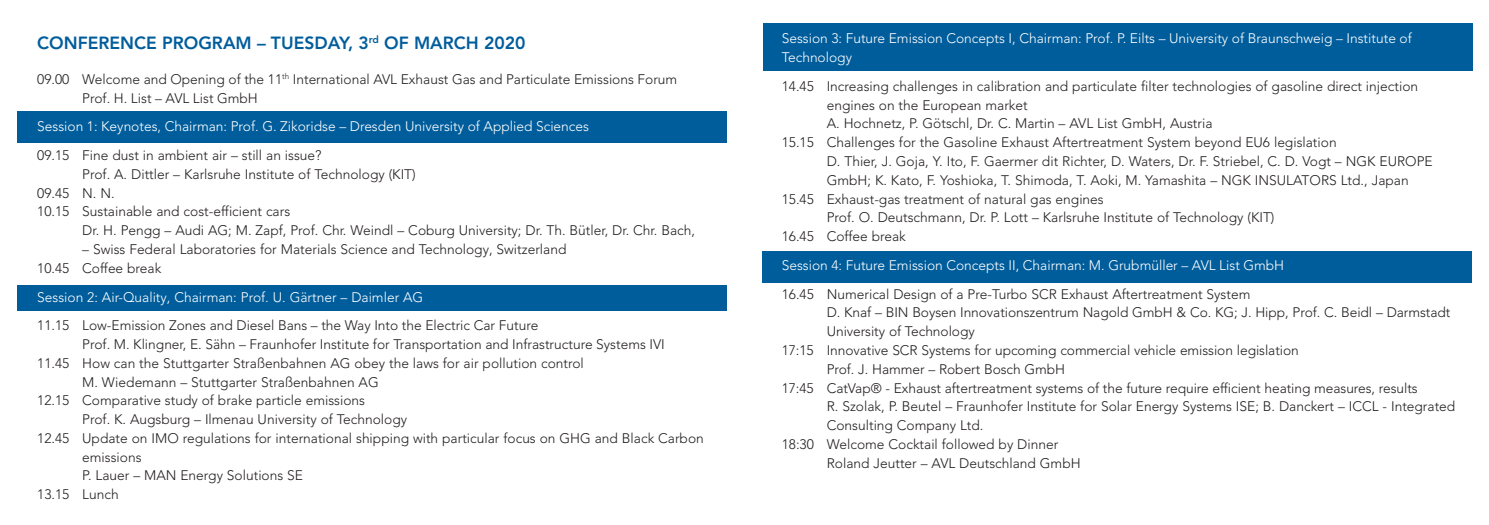
<style>
.page{position:relative;width:1489px;height:525px;background:#fff}
.page>*{position:absolute;margin:0;border:0;box-sizing:border-box;transform-origin:0 0}
.t1{font:800 17.5px "Avenir LT Pro";color:#005d9c}
.t2{font:300 13.75px/18.8px "Avenir LT Pro";color:#231f20}
.t3{font:300 13.75px/18.8px "Avenir LT Pro";color:#fff}
</style>
<div class="page">
<div style="left:762px;top:251px;width:708px;height:32px;background:#005d9c"></div>
<div style="left:763px;top:24px;width:709px;height:47px;background:#005d9c"></div>
<div style="left:18px;top:285px;width:708px;height:26px;background:#005d9c"></div>
<div style="left:18px;top:111px;width:708px;height:32px;background:#005d9c"></div>
<p class="t1" style="left:37px;top:32px;width:490px">CONFERENCE PROGRAM – TUESDAY, 3<sup>rd</sup> OF MARCH 2020</p>
<p class="t2" style="left:37px;top:70px;width:641px">09.00 Welcome and Opening of the 11<sup>th</sup> International AVL Exhaust Gas and Particulate Emissions Forum</p>
<p class="t2" style="left:82px;top:88px;width:177px">Prof. H. List – AVL List GmbH</p>
<p class="t3" style="left:37px;top:117px;width:553px">Session 1: Keynotes, Chairman: Prof. G. Zikoridse – Dresden University of Applied Sciences</p>
<p class="t2" style="left:37px;top:146px;width:286px">09.15 Fine dust in ambient air – still an issue?</p>
<p class="t2" style="left:37px;top:165px;width:380px;text-indent:45px">Prof. A. Dittler – Karlsruhe Institute of Technology (KIT)<br>09.45 N. N.</p>
<p class="t2" style="left:82px;top:202px;width:614px;text-indent:-45px">10.15 Sustainable and cost-efficient cars<br>Dr. H. Pengg – Audi AG; M. Zapf, Prof. Chr. Weindl – Coburg University; Dr. Th. Bütler, Dr. Chr. Bach,</p>
<p class="t2" style="left:82px;top:240px;width:485px">– Swiss Federal Laboratories for Materials Science and Technology, Switzerland</p>
<p class="t2" style="left:37px;top:258px;width:126px">10.45 Coffee break</p>
<p class="t3" style="left:37px;top:287px;width:387px">Session 2: Air-Quality, Chairman: Prof. U. Gärtner – Daimler AG</p>
<p class="t2" style="left:37px;top:316px;width:502px">11.15 Low-Emission Zones and Diesel Bans – the Way Into the Electric Car Future</p>
<p class="t2" style="left:82px;top:335px;width:584px">Prof. M. Klingner, E. Sähn – Fraunhofer Institute for Transportation and Infrastructure Systems IVI</p>
<p class="t2" style="left:37px;top:353px;width:548px">11.45 How can the Stuttgarter Straßenbahnen AG obey the laws for air pollution control</p>
<p class="t2" style="left:37px;top:372px;width:343px;text-indent:45px">M. Wiedemann – Stuttgarter Straßenbahnen AG<br>12.15 Comparative study of brake particle emissions</p>
<p class="t2" style="left:82px;top:410px;width:326px">Prof. K. Augsburg – Ilmenau University of Technology</p>
<p class="t2" style="left:82px;top:428px;width:623px;text-indent:-45px">12.45 Update on IMO regulations for international shipping with particular focus on GHG and Black Carbon emissions</p>
<p class="t2" style="left:82px;top:466px;width:222px">P. Lauer – MAN Energy Solutions SE</p>
<p class="t2" style="left:37px;top:485px;width:83px">13.15 Lunch</p>
<p class="t3" style="left:781px;top:29px;width:631px">Session 3: Future Emission Concepts I, Chairman: Prof. P. Eilts – University of Braunschweig – Institute of<br>Technology</p>
<p class="t2" style="left:781px;top:77px;width:638px">14.45 Increasing challenges in calibration and particulate filter technologies of gasoline direct injection</p>
<p class="t2" style="left:826px;top:95px;width:202px">engines on the European market</p>
<p class="t2" style="left:826px;top:114px;width:387px">A. Hochnetz, P. Götschl, Dr. C. Martin – AVL List GmbH, Austria</p>
<p class="t2" style="left:781px;top:133px;width:556px">15.15 Challenges for the Gasoline Exhaust Aftertreatment System beyond EU6 legislation</p>
<p class="t2" style="left:826px;top:152px;width:607px">D. Thier, J. Goja, Y. Ito, F. Gaermer dit Richter, D. Waters, Dr. F. Striebel, C. D. Vogt – NGK EUROPE<br>GmbH; K. Kato, F. Yoshioka, T. Shimoda, T. Aoki, M. Yamashita – NGK INSULATORS Ltd., Japan</p>
<p class="t2" style="left:781px;top:189px;width:323px">15.45 Exhaust-gas treatment of natural gas engines</p>
<p class="t2" style="left:826px;top:208px;width:449px">Prof. O. Deutschmann, Dr. P. Lott – Karlsruhe Institute of Technology (KIT)</p>
<p class="t2" style="left:781px;top:227px;width:126px">16.45 Coffee break</p>
<p class="t3" style="left:781px;top:255px;width:504px">Session 4: Future Emission Concepts II, Chairman: M. Grubmüller – AVL List GmbH</p>
<p class="t2" style="left:781px;top:284px;width:470px">16.45 Numerical Design of a Pre-Turbo SCR Exhaust Aftertreatment System</p>
<p class="t2" style="left:826px;top:303px;width:625px">D. Knaf – BIN Boysen Innovationszentrum Nagold GmbH &amp; Co. KG; J. Hipp, Prof. C. Beidl – Darmstadt<br>University of Technology</p>
<p class="t2" style="left:781px;top:340px;width:518px">17:15 Innovative SCR Systems for upcoming commercial vehicle emission legislation</p>
<p class="t2" style="left:826px;top:359px;width:240px">Prof. J. Hammer – Robert Bosch GmbH</p>
<p class="t2" style="left:781px;top:378px;width:637px">17:45 CatVap® - Exhaust aftertreatment systems of the future require efficient heating measures, results</p>
<p class="t2" style="left:826px;top:397px;width:630px">R. Szolak, P. Beutel – Fraunhofer Institute for Solar Energy Systems ISE; B. Danckert – ICCL - Integrated<br>Consulting Company Ltd.</p>
<p class="t2" style="left:781px;top:434px;width:278px">18:30 Welcome Cocktail followed by Dinner</p>
<p class="t2" style="left:826px;top:453px;width:255px">Roland Jeutter – AVL Deutschland GmbH</p>
</div>
